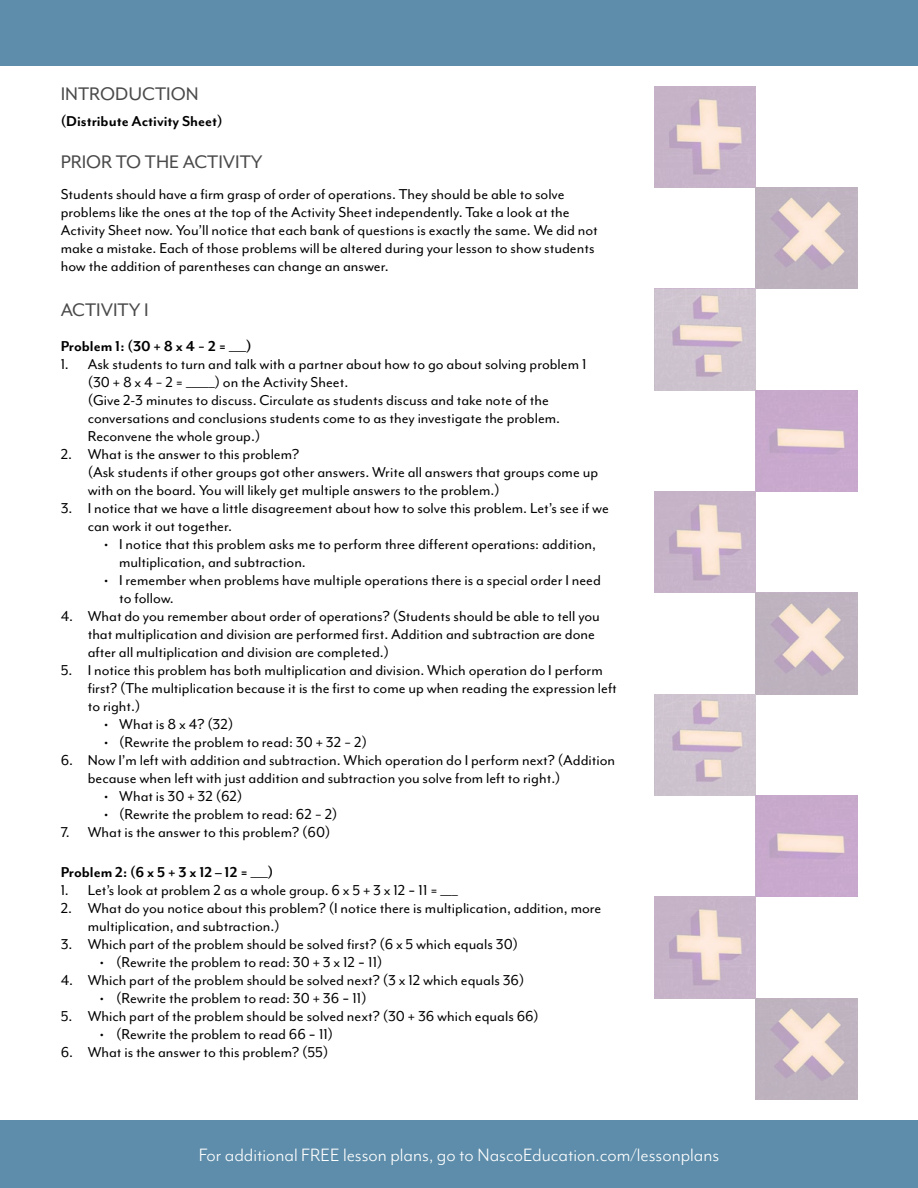
<style>
.page{position:relative;width:918px;height:1188px;background:#fff}
.page>*{position:absolute;margin:0;border:0;box-sizing:border-box;transform-origin:0 0}
.t1{font:21px "Mr Eaves Mod OT";color:#4a4a4b}
.t2{font:20.55px "Mr Eaves Mod OT";color:#fff}
.t3{font:16.5px/18px "Mr Eaves Mod OT";color:#000}
.t4{font:700 16.5px "Mr Eaves Mod OT";color:#000}
.s1{font-weight:700}
</style>
<div class="page">
<div style="left:0;top:0;width:918px;height:66px;background:#5d8daa"></div>
<div style="left:0;top:1120px;width:918px;height:68px;background:#5d8daa"></div>
<img style="left:654px;top:86px;width:102px;height:101px">
<img style="left:654px;top:492px;width:102px;height:101px">
<img style="left:654px;top:897px;width:102px;height:101px">
<img style="left:756px;top:187px;width:102px;height:102px">
<img style="left:756px;top:593px;width:102px;height:101px">
<img style="left:756px;top:998px;width:102px;height:102px">
<img style="left:655px;top:289px;width:101px;height:101px">
<img style="left:655px;top:694px;width:101px;height:102px">
<img style="left:756px;top:390px;width:101px;height:102px">
<img style="left:756px;top:796px;width:101px;height:101px">
<p class="t1" style="left:61px;top:82px;width:139px">INTRODUCTION</p>
<p class="t4" style="left:61px;top:112px;width:164px">(Distribute Activity Sheet)</p>
<p class="t1" style="left:61px;top:150px;width:203px">PRIOR TO THE ACTIVITY</p>
<p class="t3" style="left:61px;top:186px;width:539px">Students should have a firm grasp of order of operations. They should be able to solve problems like the ones at the top of the Activity Sheet independently. Take a look at the Activity Sheet now. You’ll notice that each bank of questions is exactly the same. We did not make a mistake. Each of those problems will be altered during your lesson to show students how the addition of parentheses can change an answer.</p>
<p class="t1" style="left:61px;top:298px;width:89px">ACTIVITY I</p>
<p class="t4" style="left:61px;top:337px;width:193px">Problem 1: (30 + 8 x 4 − 2 = ___)</p>
<p class="t3" style="left:88px;top:355px;width:500px;text-indent:-27px">1. Ask students to turn and talk with a partner about how to go about solving problem 1 (30 + 8 x 4 − 2 = _____) on the Activity Sheet.<br>(Give 2-3 minutes to discuss. Circulate as students discuss and take note of the conversations and conclusions students come to as they investigate the problem.<br>Reconvene the whole group.)</p>
<p class="t3" style="left:88px;top:445px;width:512px;text-indent:-27px">2. What is the answer to this problem?<br>(Ask students if other groups got other answers. Write all answers that groups come up with on the board. You will likely get multiple answers to the problem.)</p>
<p class="t3" style="left:88px;top:499px;width:523px;text-indent:-27px">3. I notice that we have a little disagreement about how to solve this problem. Let’s see if we can work it out together.</p>
<p class="t3" style="left:119px;top:535px;width:478px;text-indent:-15px">• I notice that this problem asks me to perform three different operations: addition, multiplication, and subtraction.</p>
<p class="t3" style="left:119px;top:571px;width:483px;text-indent:-15px">• I remember when problems have multiple operations there is a special order I need to follow.</p>
<p class="t3" style="left:88px;top:607px;width:514px;text-indent:-27px">4. What do you remember about order of operations? (Students should be able to tell you that multiplication and division are performed first. Addition and subtraction are done after all multiplication and division are completed.)</p>
<p class="t3" style="left:88px;top:661px;width:531px;text-indent:-27px">5. I notice this problem has both multiplication and division. Which operation do I perform first? (The multiplication because it is the first to come up when reading the expression left to right.)</p>
<p class="t3" style="left:104px;top:715px;width:131px">• What is 8 x 4? (32)</p>
<p class="t3" style="left:104px;top:733px;width:264px">• (Rewrite the problem to read: 30 + 32 − 2)</p>
<p class="t3" style="left:88px;top:751px;width:529px;text-indent:-27px">6. Now I’m left with addition and subtraction. Which operation do I perform next? (Addition because when left with just addition and subtraction you solve from left to right.)</p>
<p class="t3" style="left:104px;top:787px;width:140px">• What is 30 + 32 (62)</p>
<p class="t3" style="left:104px;top:805px;width:235px">• (Rewrite the problem to read: 62 − 2)</p>
<p class="t3" style="left:61px;top:823px;width:271px">7. What is the answer to this problem? (60)</p>
<p class="t4" style="left:61px;top:863px;width:214px">Problem 2: (6 x 5 + 3 x 12 – 12 = ___)</p>
<p class="t3" style="left:61px;top:881px;width:399px">1. Let’s look at problem 2 as a whole group. 6 x 5 + 3 x 12 <span class="s1">−</span> 11 = ___</p>
<p class="t3" style="left:88px;top:899px;width:515px;text-indent:-27px">2. What do you notice about this problem? (I notice there is multiplication, addition, more multiplication, and subtraction.)</p>
<p class="t3" style="left:61px;top:935px;width:459px">3. Which part of the problem should be solved first? (6 x 5 which equals 30)</p>
<p class="t3" style="left:100px;top:953px;width:284px">• (Rewrite the problem to read: 30 + 3 x 12 <span class="s1">−</span> 11)</p>
<p class="t3" style="left:61px;top:971px;width:465px">4. Which part of the problem should be solved next? (3 x 12 which equals 36)</p>
<p class="t3" style="left:100px;top:989px;width:268px">• (Rewrite the problem to read: 30 + 36 <span class="s1">−</span> 11)</p>
<p class="t3" style="left:61px;top:1007px;width:480px">5. Which part of the problem should be solved next? (30 + 36 which equals 66)</p>
<p class="t3" style="left:100px;top:1025px;width:235px">• (Rewrite the problem to read 66 <span class="s1">−</span> 11)</p>
<p class="t3" style="left:61px;top:1043px;width:269px">6. What is the answer to this problem? (55)</p>
<p class="t2" style="left:199px;top:1144px;width:522px">For additional FREE lesson plans, go to NascoEducation.com/lessonplans</p>
</div>
